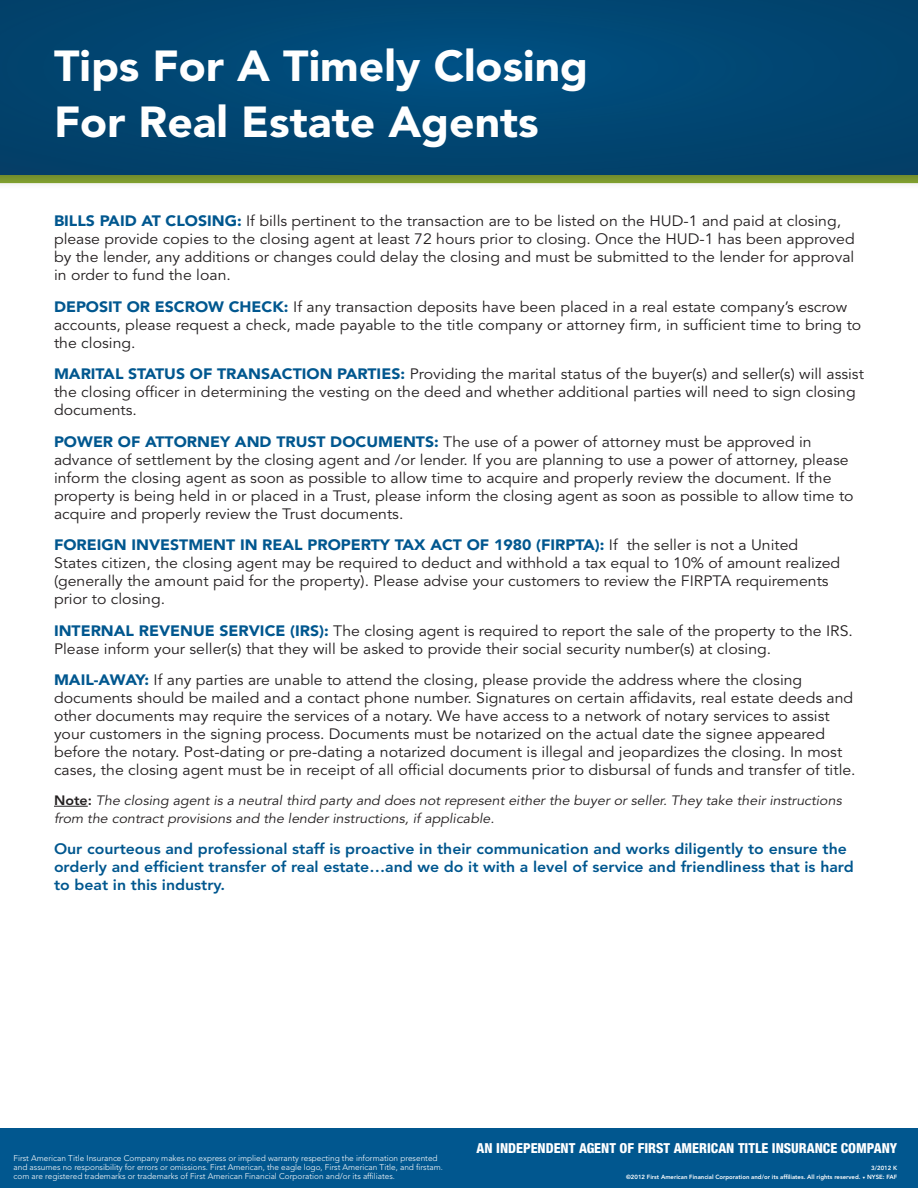
<style>
.page{position:relative;width:918px;height:1188px;background:#fff}
.page>*{position:absolute;margin:0;border:0;box-sizing:border-box;transform-origin:0 0}
.t1{font:900 43.05px/56.6px "Avenir LT Std";color:#fff}
.t2{font:15px/18px "Avenir LT Std";color:#231f20;scale:1.06 1}
.t3{font:800 15px/18px "Avenir LT Std";color:#01578f;scale:1.06 1}
.t4{font:800 condensed 13.8px "Helvetica Neue LT Std";color:#fff}
.t5{font:italic 13.5px/18px "Avenir LT Std";color:#231f20;scale:1.06 1}
.t6{font:300 8.25px/9px "Avenir LT Std";color:#fff}
.t7{font:800 6px "Avenir LT Std";color:#fff}
.s1{font-weight:900;color:#01578f}
.s2{font-weight:800;font-style:normal}
</style>
<div class="page">
<hr style="left:54px;top:806px;width:34px;height:1px;background:#231f20">
<div style="left:0;top:0;width:918px;height:190px;background:#231f20;opacity:.43"></div>
<div style="left:0;top:0;width:918px;height:175px;background:linear-gradient(to right,#014672,#014673)"></div>
<div style="left:0;top:1129px;width:918px;height:59px;background:#01578f"></div>
<p class="t1" style="left:54px;top:37px;width:536px">Tips For A Timely Closing<br>For Real Estate Agents</p>
<p class="t2" style="left:54px;top:212px;width:757px"><span class="s1">BILLS PAID AT CLOSING:</span> If bills pertinent to the transaction are to be listed on the HUD-1 and paid at closing, please provide copies to the closing agent at least 72 hours prior to closing. Once the HUD-1 has been approved by the lender, any additions or changes could delay the closing and must be submitted to the lender for approval in order to fund the loan.</p>
<p class="t2" style="left:54px;top:298px;width:763px"><span class="s1">DEPOSIT OR ESCROW CHECK:</span> If any transaction deposits have been placed in a real estate company’s escrow accounts, please request a check, made payable to the title company or attorney firm, in sufficient time to bring to the closing.</p>
<p class="t2" style="left:54px;top:365px;width:766px"><span class="s1">MARITAL STATUS OF TRANSACTION PARTIES:</span> Providing the marital status of the buyer(s) and seller(s) will assist the closing officer in determining the vesting on the deed and whether additional parties will need to sign closing documents.</p>
<p class="t2" style="left:54px;top:433px;width:756px"><span class="s1">POWER OF ATTORNEY AND TRUST DOCUMENTS:</span> The use of a power of attorney must be approved in advance of settlement by the closing agent and /or lender. If you are planning to use a power of attorney, please inform the closing agent as soon as possible to allow time to acquire and properly review the document. If the property is being held in or placed in a Trust, please inform the closing agent as soon as possible to allow time to acquire and properly review the Trust documents.</p>
<p class="t2" style="left:54px;top:536px;width:743px"><span class="s1">FOREIGN INVESTMENT IN REAL PROPERTY TAX ACT OF 1980 (FIRPTA):</span> If the seller is not a United States citizen, the closing agent may be required to deduct and withhold a tax equal to 10% of amount realized (generally the amount paid for the property). Please advise your customers to review the FIRPTA requirements prior to closing.</p>
<p class="t2" style="left:54px;top:622px;width:755px"><span class="s1">INTERNAL REVENUE SERVICE (IRS):</span> The closing agent is required to report the sale of the property to the IRS.<br>Please inform your seller(s) that they will be asked to provide their social security number(s) at closing.</p>
<p class="t2" style="left:54px;top:671px;width:758px"><span class="s1">MAIL-AWAY:</span> If any parties are unable to attend the closing, please provide the address where the closing documents should be mailed and a contact phone number. Signatures on certain affidavits, real estate deeds and other documents may require the services of a notary. We have access to a network of notary services to assist your customers in the signing process. Documents must be notarized on the actual date the signee appeared before the notary. Post-dating or pre-dating a notarized document is illegal and jeopardizes the closing. In most cases, the closing agent must be in receipt of all official documents prior to disbursal of funds and transfer of title.</p>
<p class="t5" style="left:54px;top:792px;width:745px"><span class="s2">Note:</span> The closing agent is a neutral third party and does not represent either the buyer or seller. They take their instructions from the contract provisions and the lender instructions, if applicable.</p>
<p class="t3" style="left:54px;top:840px;width:756px">Our courteous and professional staff is proactive in their communication and works diligently to ensure the orderly and efficient transfer of real estate…and we do it with a level of service and friendliness that is hard to beat in this industry.</p>
<p class="t6" style="left:14px;top:1154px;width:431px">First American Title Insurance Company makes no express or implied warranty respecting the information presented and assumes no responsibility for errors or omissions. First American, the eagle logo, First American Title, and firstam. com are registered trademarks or trademarks of First American Financial Corporation and/or its affiliates.</p>
<p class="t4" style="left:477px;top:1140px;width:422px">AN INDEPENDENT AGENT OF FIRST AMERICAN TITLE INSURANCE COMPANY</p>
<p class="t7" style="left:871px;top:1164px;width:27px">3/2012 K</p>
<p class="t7" style="left:626px;top:1173px;width:273px">©2012 First American Financial Corporation and/or its affiliates. All rights reserved. ❑ NYSE: FAF</p>
</div>
